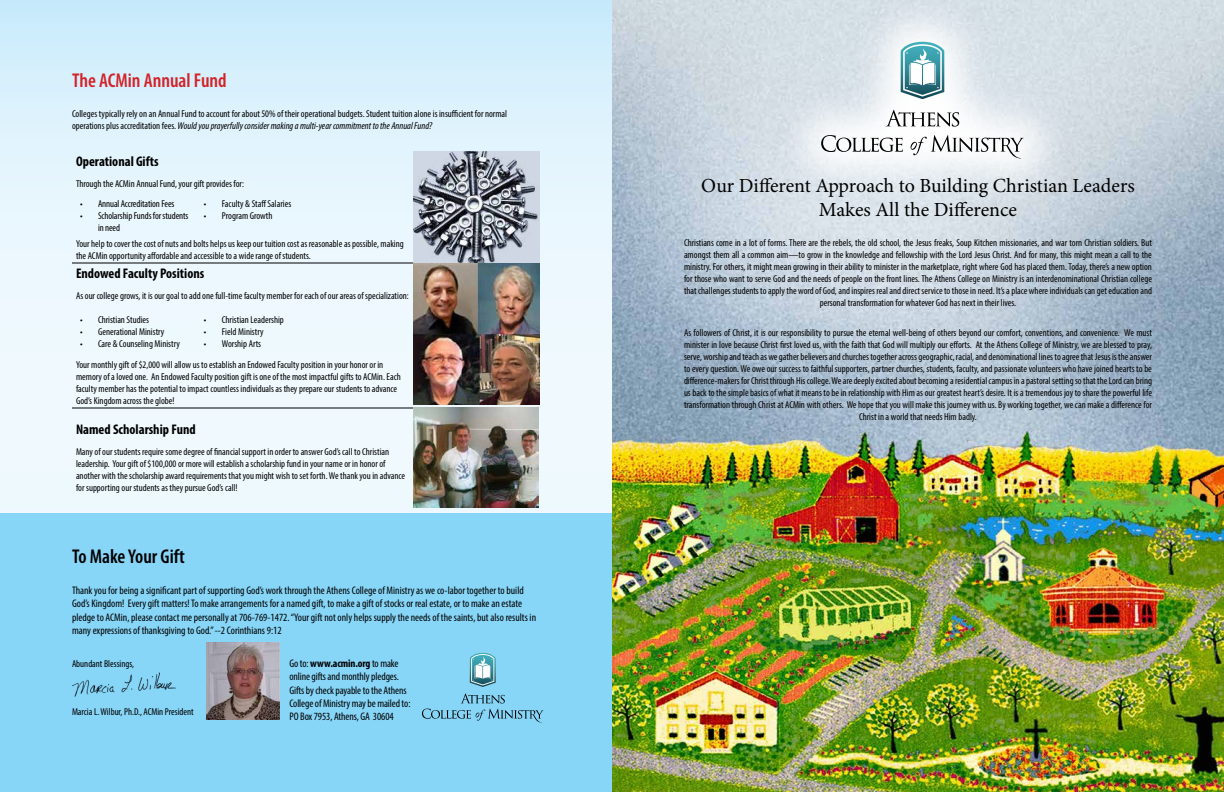
<style>
.page{position:relative;width:1224px;height:792px;background:#fff}
.page>*{position:absolute;margin:0;border:0;box-sizing:border-box;transform-origin:0 0}
.t1{font:20px/24px "Minion Pro";color:#000;text-align:center}
.t2{font:600 condensed 20px "Myriad Pro";color:#d2232a}
.t3{font:600 condensed 20px "Myriad Pro";color:#000}
.t4{font:700 condensed 14px "Myriad Pro";color:#000}
.t5{font:condensed 11px/13.2px "Myriad Pro";color:#000}
.t6{font:condensed 10px/12px "Myriad Pro";color:#000}
.s1{font-style:italic}
.s2{font-weight:700}
</style>
<div class="page">
<svg style="left:0;top:0;width:612px;height:513px"></svg>
<div style="left:0;top:513px;width:612px;height:279px;background:#87d6f8"></div>
<img style="left:612px;top:0;width:612px;height:792px">
<svg style="left:771px;top:0;width:302px;height:208px;fill:#dae3ea"></svg>
<svg style="left:886px;top:110px;width:73px;height:17px"></svg>
<svg style="left:901px;top:42px;width:43px;height:57px"></svg>
<svg style="left:821px;top:135px;width:82px;height:17px"></svg>
<svg style="left:911px;top:135px;width:113px;height:23px"></svg>
<hr style="left:72px;top:263px;width:342px;height:1px;background:#000">
<hr style="left:72px;top:408px;width:342px;height:1px;background:#000">
<img style="left:414px;top:151px;width:126px;height:254px">
<img style="left:414px;top:408px;width:125px;height:99px">
<img style="left:72px;top:672px;width:104px;height:25px">
<img style="left:207px;top:642px;width:72px;height:78px">
<svg style="left:461px;top:693px;width:44px;height:10px"></svg>
<svg style="left:470px;top:653px;width:26px;height:34px"></svg>
<svg style="left:422px;top:709px;width:122px;height:14px"></svg>
<h1 class="t2" style="left:72px;top:69px;width:156px">The ACMin Annual Fund</h1>
<p class="t6" style="left:72px;top:108px;width:437px">Colleges typically rely on an Annual Fund to account for about 50% of their operational budgets. Student tuition alone is insufficient for normal operations plus accreditation fees. <span class="s1">Would you prayerfully consider making a multi-year commitment to the Annual Fund?</span></p>
<h2 class="t4" style="left:76px;top:152px;width:84px">Operational Gifts</h2>
<p class="t6" style="left:76px;top:177px;width:170px">Through the ACMin Annual Fund, your gift provides for:</p>
<p class="t6" style="left:80px;top:197px;width:96px">• Annual Accreditation Fees</p>
<p class="t6" style="left:98px;top:209px;width:92px;text-indent:-18px">• Scholarship Funds for students in need</p>
<p class="t6" style="left:204px;top:197px;width:89px">• Faculty &amp; Staff Salaries</p>
<p class="t6" style="left:204px;top:209px;width:70px">• Program Growth</p>
<p class="t6" style="left:76px;top:238px;width:329px">Your help to cover the cost of nuts and bolts helps us keep our tuition cost as reasonable as possible, making the ACMin opportunity affordable and accessible to a wide range of students.</p>
<h2 class="t4" style="left:76px;top:264px;width:130px">Endowed Faculty Positions</h2>
<p class="t6" style="left:76px;top:289px;width:334px">As our college grows, it is our goal to add one full-time faculty member for each of our areas of specialization:</p>
<p class="t6" style="left:80px;top:314px;width:71px">• Christian Studies</p>
<p class="t6" style="left:80px;top:326px;width:86px">• Generational Ministry</p>
<p class="t6" style="left:80px;top:338px;width:101px">• Care &amp; Counseling Ministry</p>
<p class="t6" style="left:204px;top:314px;width:82px">• Christian Leadership</p>
<p class="t6" style="left:204px;top:326px;width:61px">• Field Ministry</p>
<p class="t6" style="left:76px;top:333px;width:309px;line-height:21px;text-align:center">• Worship Arts<br>Your monthly gift of $2,000 will allow us to establish an Endowed Faculty position in your honor or in</p>
<p class="t6" style="left:76px;top:371px;width:326px">memory of a loved one. An Endowed Faculty position gift is one of the most impactful gifts to ACMin. Each faculty member has the potential to impact countless individuals as they prepare our students to advance<br>God’s Kingdom across the globe!</p>
<h2 class="t4" style="left:76px;top:421px;width:121px">Named Scholarship Fund</h2>
<p class="t6" style="left:76px;top:446px;width:331px">Many of our students require some degree of financial support in order to answer God’s call to Christian leadership. Your gift of $100,000 or more will establish a scholarship fund in your name or in honor of another with the scholarship award requirements that you might wish to set forth. We thank you in advance for supporting our students as they pursue God’s call!</p>
<h1 class="t3" style="left:72px;top:545px;width:114px">To Make Your Gift</h1>
<p class="t5" style="left:72px;top:584px;width:466px">Thank you for being a significant part of supporting God’s work through the Athens College of Ministry as we co-labor together to build God’s Kingdom! Every gift matters! To make arrangements for a named gift, to make a gift of stocks or real estate, or to make an estate pledge to ACMin, please contact me personally at 706-769-1472. “Your gift not only helps supply the needs of the saints, but also results in many expressions of thanksgiving to God.” --2 Corinthians 9:12</p>
<p class="t6" style="left:72px;top:657px;width:64px">Abundant Blessings,</p>
<p class="t6" style="left:72px;top:705px;width:123px">Marcia L. Wilbur, Ph.D., ACMin President</p>
<p class="t5" style="left:289px;top:657px;width:123px">Go to: <span class="s2">www.acmin.org</span> to make online gifts and monthly pledges.<br>Gifts by check payable to the Athens<br>College of Ministry may be mailed to:<br>PO Box 7953, Athens, GA 30604</p>
<h1 class="t1" style="left:701px;top:173px;width:435px">Our Different Approach to Building Christian Leaders<br>Makes All the Difference</h1>
<p class="t6" style="left:684px;top:236px;width:470px;text-align:center">Christians come in a lot of forms. There are the rebels, the old school, the Jesus freaks, Soup Kitchen missionaries, and war torn Christian soldiers. But amongst them all a common aim—to grow in the knowledge and fellowship with the Lord Jesus Christ. And for many, this might mean a call to the ministry. For others, it might mean growing in their ability to minister in the marketplace, right where God has placed them. Today, there’s a new option for those who want to serve God and the needs of people on the front lines. The Athens College on Ministry is an interdenominational Christian college that challenges students to apply the word of God, and inspires real and direct service to those in need. It’s a place where individuals can get education and personal transformation for whatever God has next in their lives.</p>
<p class="t6" style="left:684px;top:326px;width:470px;text-align:center">As followers of Christ, it is our responsibility to pursue the eternal well-being of others beyond our comfort, conventions, and convenience. We must minister in love because Christ first loved us, with the faith that God will multiply our efforts. At the Athens College of Ministry, we are blessed to pray, serve, worship and teach as we gather believers and churches together across geographic, racial, and denominational lines to agree that Jesus is the answer to every question. We owe our success to faithful supporters, partner churches, students, faculty, and passionate volunteers who have joined hearts to be difference-makers for Christ through His college. We are deeply excited about becoming a residential campus in a pastoral setting so that the Lord can bring us back to the simple basics of what it means to be in relationship with Him as our greatest heart’s desire. It is a tremendous joy to share the powerful life transformation through Christ at ACMin with others. We hope that you will make this journey with us. By working together, we can make a difference for Christ in a world that needs Him badly.</p>
</div>
